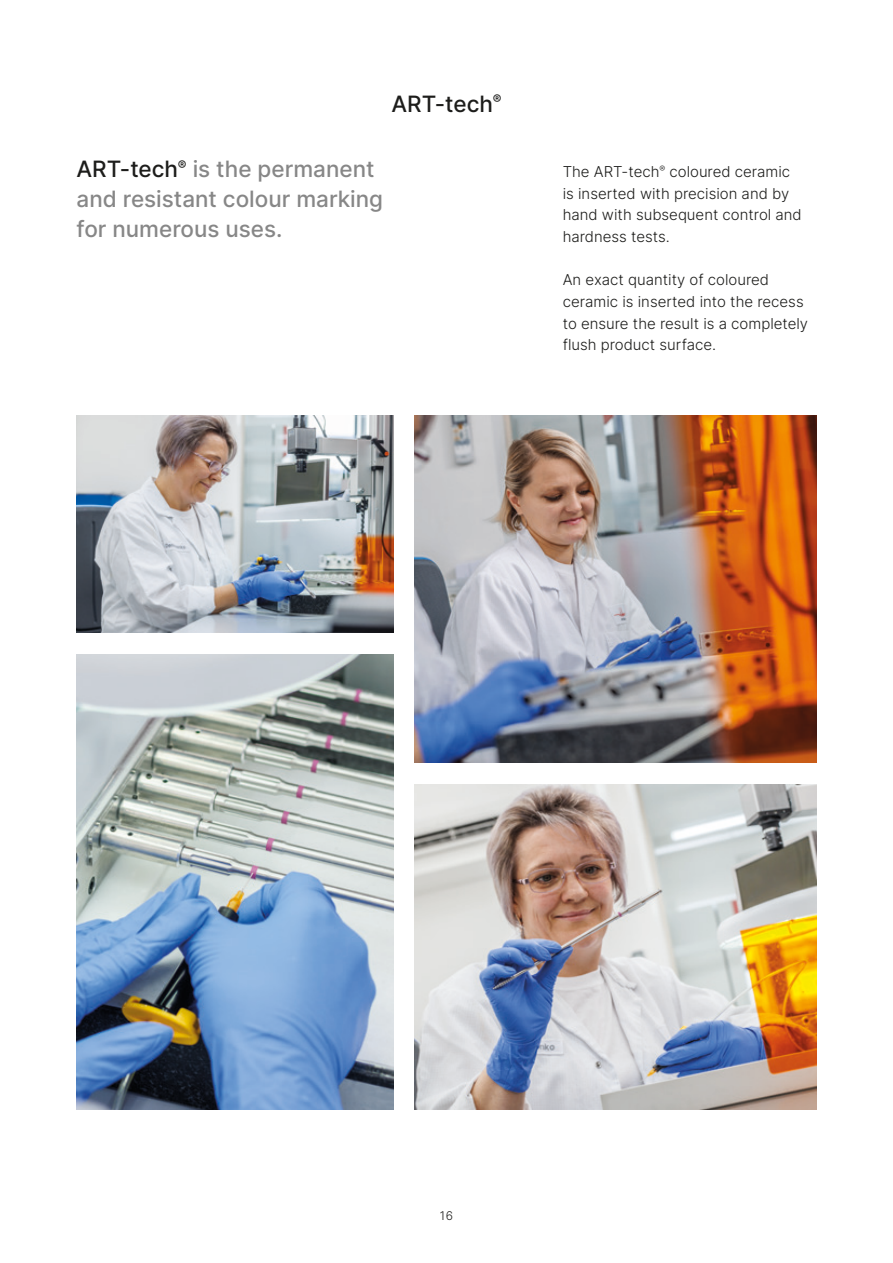
<style>
.page{position:relative;width:893px;height:1263px;background:#fff}
.page>*{position:absolute;margin:0;border:0;box-sizing:border-box;transform-origin:0 0}
.t1{font:500 22.5px/30px "Inter";color:#878787}
.t2{font:500 22.5px "Inter";color:#1d1d1b}
.t3{font:300 15px/21.8px "Inter";color:#1d1d1b}
.t4{font:300 12px "Inter";color:#1d1d1b}
.s1{color:#1d1d1b}
</style>
<div class="page">
<img style="left:77px;top:654px;width:317px;height:455px">
<img style="left:415px;top:415px;width:401px;height:347px">
<img style="left:415px;top:784px;width:401px;height:325px">
<img style="left:77px;top:415px;width:317px;height:217px">
<h1 class="t2" style="left:391px;top:87px;width:112px">ART-tech<sup>®</sup></h1>
<h1 class="t1" style="left:77px;top:153px;width:308px"><span class="s1">ART-tech</span><sup>®</sup> is the permanent and resistant colour marking for numerous uses.</h1>
<p class="t3" style="left:563px;top:160px;width:240px">The ART-tech<sup>®</sup> coloured ceramic is inserted with precision and by hand with subsequent control and hardness tests.</p>
<p class="t3" style="left:563px;top:269px;width:247px">An exact quantity of coloured ceramic is inserted into the recess to ensure the result is a completely flush product surface.</p>
<p class="t4" style="left:440px;top:1207px;width:15px">16</p>
</div>
